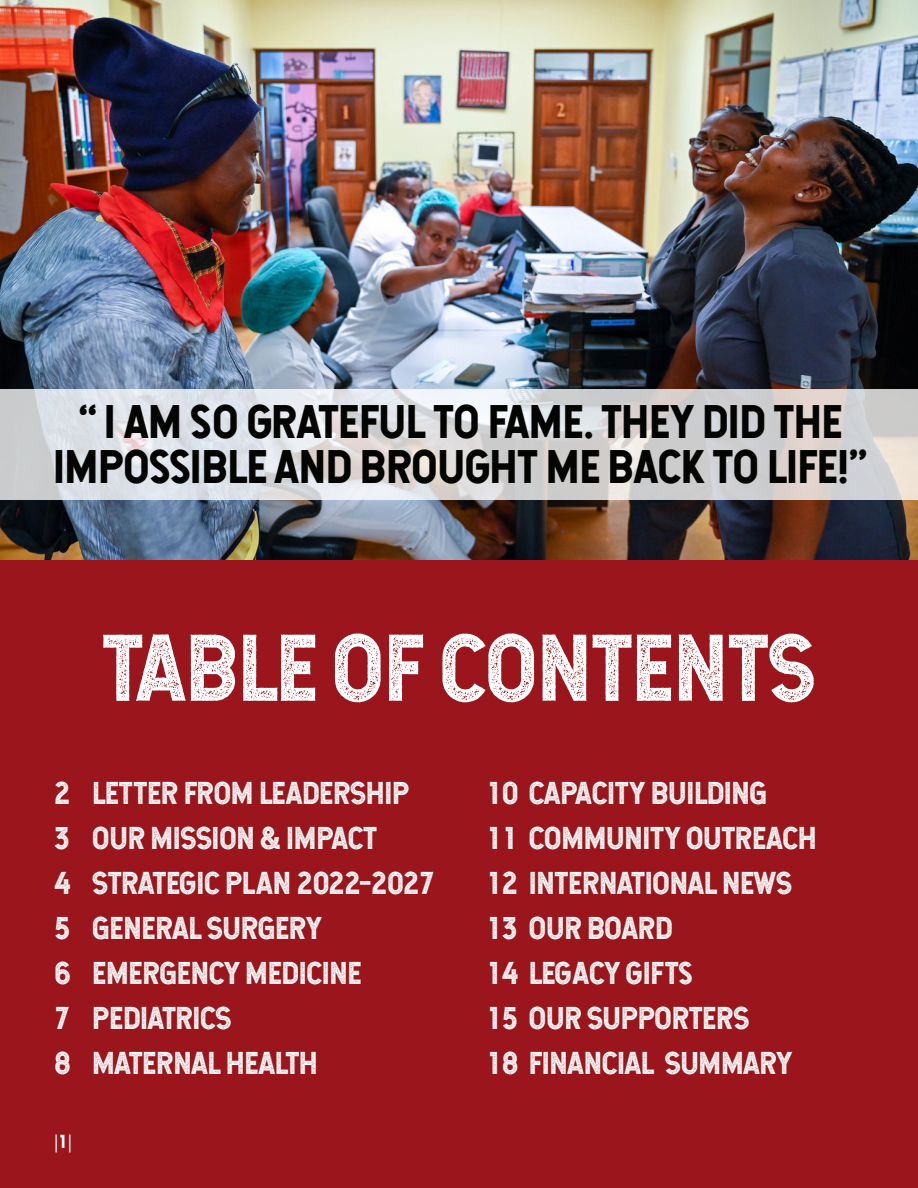
<style>
.page{position:relative;width:918px;height:1188px;background:#fff}
.page>*{position:absolute;margin:0;border:0;box-sizing:border-box;transform-origin:0 0}
.t1{font:90px "Hansief Rough";color:#fff}
.t2{font:45px/45px "Hansief";color:#040503;text-align:center}
.t3{font:30px "Hansief Rough";color:#fff}
.t4{font:18px "Myriad Pro";color:#fff}
.s1{font-family:"Hansief"}
</style>
<div class="page">
<div style="left:0;top:549px;width:918px;height:639px;background:#9a161c"></div>
<img style="left:0;top:0;width:918px;height:559px">
<svg style="left:0;top:389px;width:918px;height:111px;background:#d9d9db"></svg>
<p class="t2" style="left:54px;top:398px;width:814px">“ I AM SO GRATEFUL TO FAME. THEY DID THE<br>IMPOSSIBLE AND BROUGHT ME BACK TO LIFE!”</p>
<p class="t1" style="left:103px;top:610px;width:714px">TABLE OF CONTENTS</p>
<p class="t3" style="left:54px;top:774px;width:357px">2 LETTER FROM LEADERSHIP</p>
<p class="t3" style="left:54px;top:819px;width:325px">3 OUR MISSION &amp; IMPACT</p>
<p class="t3" style="left:54px;top:864px;width:382px">4 STRATEGIC PLAN 2022-2027</p>
<p class="t3" style="left:54px;top:909px;width:269px">5 GENERAL SURGERY</p>
<p class="t3" style="left:54px;top:954px;width:308px">6 EMERGENCY MEDICINE</p>
<p class="t3" style="left:54px;top:999px;width:179px">7 PEDIATRICS</p>
<p class="t3" style="left:54px;top:1044px;width:265px">8 MATERNAL HEALTH</p>
<p class="t4" style="left:54px;top:1130px;width:20px">|<span class="s1">1</span>|</p>
<p class="t3" style="left:486px;top:774px;width:283px">10 CAPACITY BUILDING</p>
<p class="t3" style="left:486px;top:819px;width:332px">11 COMMUNITY OUTREACH</p>
<p class="t3" style="left:486px;top:864px;width:307px">12 INTERNATIONAL NEWS</p>
<p class="t3" style="left:486px;top:909px;width:188px">13 OUR BOARD</p>
<p class="t3" style="left:486px;top:954px;width:208px">14 LEGACY GIFTS</p>
<p class="t3" style="left:486px;top:999px;width:265px">15 OUR SUPPORTERS</p>
<p class="t3" style="left:486px;top:1044px;width:308px">18 FINANCIAL SUMMARY</p>
</div>
